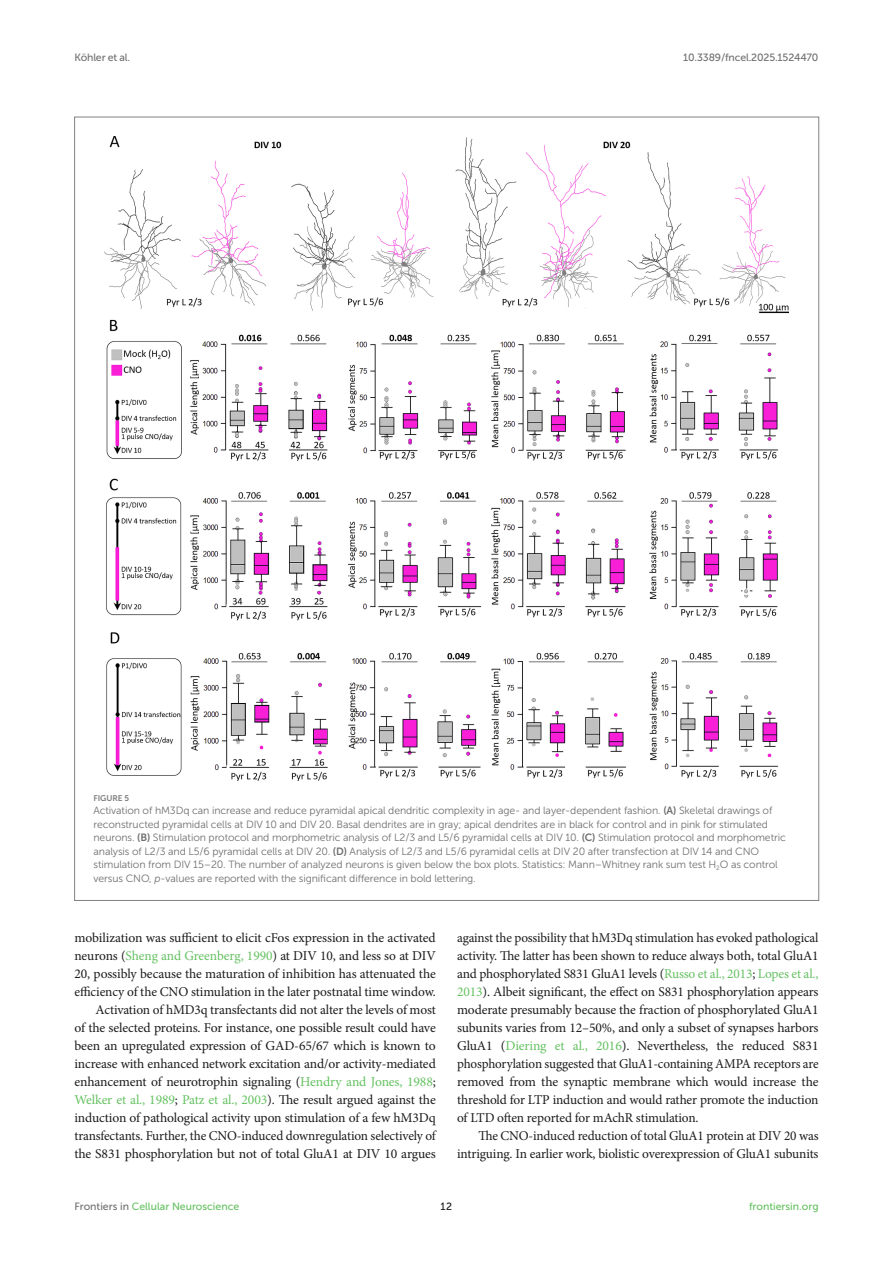
<style>
.page{position:relative;width:893px;height:1263px;background:#fff}
.page>*{position:absolute;margin:0;border:0;box-sizing:border-box;transform-origin:0 0}
.TEXT{font:13.5px/18px "Minion Pro";letter-spacing:-.01em;color:#1b1c1b;text-align:justify}
.FIG_LEG{font:10.5px/13.5px "Museo Sans 300";letter-spacing:-.01em;color:#706f70}
.t1{font:10.5px "Museo Sans 500";color:#65c161}
.t2{font:10.5px "Museo Sans 500";letter-spacing:-.015em;color:#706f70}
.t3{font:10.5px "Museo Sans 500";color:#1b1c1b}
.FIG_HD{font:8.25px "Museo Sans 700";letter-spacing:-.01em;color:#7e7f7f}
.s1{font-family:"Museo Sans 700"}
.s2{font-style:italic}
.s3{color:#65c161}
.s4{color:#706f70}
</style>
<div class="page">
<img style="left:104px;top:136px;width:685px;height:645px">
<p class="t2" style="left:74px;top:51px;width:57px">Köhler et al.</p>
<p class="t2" style="left:683px;top:51px;width:137px">10.3389/fncel.2025.1524470</p>
<p class="FIG_HD" style="left:94px;top:793px;width:37px">FIGURE 5</p>
<p class="FIG_LEG" style="left:94px;top:804px;width:694px">Activation of hM3Dq can increase and reduce pyramidal apical dendritic complexity in age- and layer-dependent fashion. <span class="s1">(A)</span> Skeletal drawings of reconstructed pyramidal cells at DIV 10 and DIV 20. Basal dendrites are in gray; apical dendrites are in black for control and in pink for stimulated neurons. <span class="s1">(B)</span> Stimulation protocol and morphometric analysis of L2/3 and L5/6 pyramidal cells at DIV 10. <span class="s1">(C)</span> Stimulation protocol and morphometric analysis of L2/3 and L5/6 pyramidal cells at DIV 20. <span class="s1">(D)</span> Analysis of L2/3 and L5/6 pyramidal cells at DIV 20 after transfection at DIV 14 and CNO stimulation from DIV 15–20. The number of analyzed neurons is given below the box plots. Statistics: Mann–Whitney rank sum test H<sub>2</sub>O as control versus CNO, <span class="s2">p</span>-values are reported with the significant difference in bold lettering.</p>
<p class="TEXT" style="left:74px;top:929px;width:363px">mobilization was sufficient to elicit cFos expression in the activated neurons (<span class="s3">Sheng and Greenberg, 1990</span>) at DIV 10, and less so at DIV 20, possibly because the maturation of inhibition has attenuated the efficiency of the CNO stimulation in the later postnatal time window.</p>
<p class="TEXT" style="left:74px;top:1001px;width:363px;text-indent:21px">Activation of hMD3q transfectants did not alter the levels of most of the selected proteins. For instance, one possible result could have been an upregulated expression of GAD-65/67 which is known to increase with enhanced network excitation and/or activity-mediated enhancement of neurotrophin signaling (<span class="s3">Hendry and Jones, 1988</span>; <span class="s3">Welker et al., 1989</span>; <span class="s3">Patz et al., 2003</span>). The result argued against the induction of pathological activity upon stimulation of a few hM3Dq transfectants. Further, the CNO-induced downregulation selectively of the S831 phosphorylation but not of total GluA1 at DIV 10 argues</p>
<p class="TEXT" style="left:457px;top:929px;width:363px">against the possibility that hM3Dq stimulation has evoked pathological activity. The latter has been shown to reduce always both, total GluA1 and phosphorylated S831 GluA1 levels (<span class="s3">Russo et al., 2013</span>; <span class="s3">Lopes et al., 2013</span>). Albeit significant, the effect on S831 phosphorylation appears moderate presumably because the fraction of phosphorylated GluA1 subunits varies from 12–50%, and only a subset of synapses harbors GluA1 (<span class="s3">Diering et al., 2016</span>). Nevertheless, the reduced S831 phosphorylation suggested that GluA1-containing AMPA receptors are removed from the synaptic membrane which would increase the threshold for LTP induction and would rather promote the induction of LTD often reported for mAchR stimulation.</p>
<p class="TEXT" style="left:457px;top:1127px;width:363px;text-align:right">The CNO-induced reduction of total GluA1 protein at DIV 20 was intriguing. In earlier work, biolistic overexpression of GluA1 subunits</p>
<p class="t1" style="left:74px;top:1200px;width:166px"><span class="s4">Frontiers in</span> Cellular Neuroscience</p>
<p class="t3" style="left:441px;top:1200px;width:13px">12</p>
<p class="t1" style="left:749px;top:1200px;width:71px">frontiersin.org</p>
</div>
